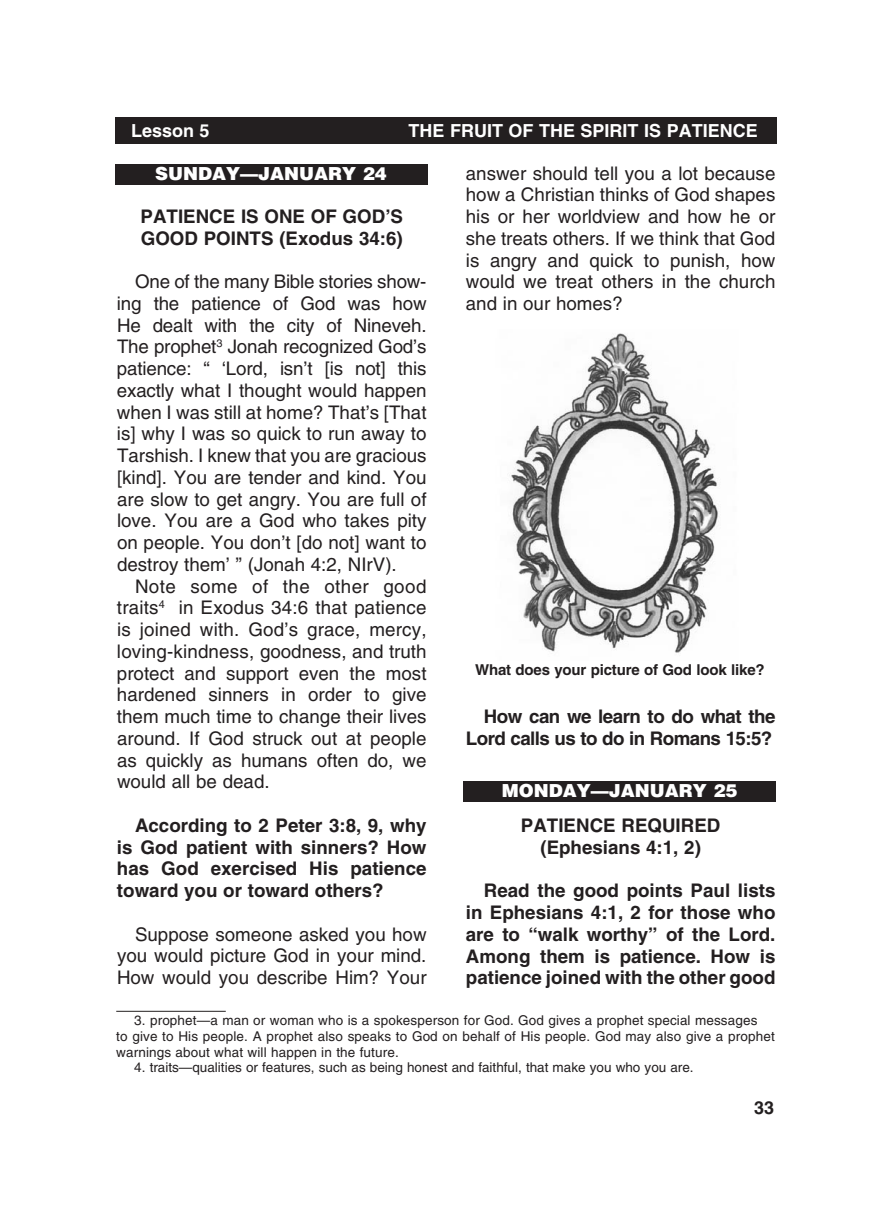
<style>
.page{position:relative;width:891px;height:1215px;background:#fff}
.page>*{position:absolute;margin:0;border:0;box-sizing:border-box;transform-origin:0 0}
._1-Body{font:18.75px/21.8px "Helvetica";color:#231f20;text-align:justify}
._2-Body_bold{font:700 18.75px/21.8px "Helvetica";color:#231f20;text-align:justify}
._5-subheads{font:700 18.75px/21.8px "Helvetica";color:#231f20;text-align:center}
._2-Body_bold-2{font:700 18.75px/21.8px "Helvetica";letter-spacing:-.03em;color:#231f20;text-align:right}
.t1{font:700 18px "Helvetica";color:#fff}
.t2{font:900 18px "Helvetica";color:#fff}
.t3{font:700 18px "Helvetica";color:#231f20}
._8-captions{font:700 15px "Helvetica";letter-spacing:-.01em;color:#231f20}
._7-footnotes{font:13.5px/15.8px "Helvetica";letter-spacing:.01em;color:#231f20}
._6-Footnotes_rule{font:13.5px "Helvetica";letter-spacing:.01em;color:#231f20}
</style>
<div class="page">
<div style="left:115px;top:117px;width:661px;height:27px;background:#231f20"></div>
<div style="left:115px;top:164px;width:312px;height:20px;background:#231f20"></div>
<div style="left:463px;top:781px;width:313px;height:21px;background:#231f20"></div>
<hr style="left:116px;top:1011px;width:110px;height:1px;background:#231f20">
<img style="left:509px;top:333px;width:209px;height:320px">
<p class="t1" style="left:131px;top:120px;width:80px">Lesson 5</p>
<p class="t1" style="left:409px;top:120px;width:144px">The Fruit of the</p>
<p class="t1" style="left:581px;top:120px;width:22px">Spirit</p>
<p class="t1" style="left:644px;top:120px;width:47px">Is Patience</p>
<p class="t2" style="left:155px;top:162px;width:233px">SUNDAY—JANUARY 24</p>
<p class="_1-Body" style="left:466px;top:162px;width:311px">answer should tell you a lot because how a Christian thinks of God shapes his or her worldview and how he or she treats others. If we think that God is angry and quick to punish, how would we treat others in the church and in our homes?</p>
<p class="_5-subheads" style="left:141px;top:205px;width:264px;text-align:left">PATIENCE IS ONE OF GOD’S<br>GOOD POINTS (Exodus 34:6)</p>
<p class="_1-Body" style="left:117px;top:271px;width:311px;text-align:left;text-indent:18px">One of the many Bible stories show&shy;ing the patience of God was how He dealt with the city of Nineveh.<br>The prophet<sup>3</sup> Jonah recognized God’s patience: “ ‘Lord, isn’t [is not] this exactly what I thought would happen when I was still at home? That’s [That is] why I was so quick to run away to Tarshish. I knew that you are gracious [kind]. You are tender and kind. You are slow to get angry. You are full of love. You are a God who takes pity on people. You don’t [do not] want to destroy them’ ” (Jonah 4:2, NIrV).</p>
<p class="_1-Body" style="left:117px;top:575px;width:311px;text-indent:18px">Note some of the other good traits<sup>4</sup> in Exodus 34:6 that patience is joined with. God’s grace, mercy, loving-kindness, goodness, and truth protect and support even the most hardened sinners in order to give them much time to change their lives around. If God struck out at people as quickly as humans often do, we would all be dead.</p>
<p class="_2-Body_bold" style="left:117px;top:814px;width:311px;text-indent:18px">According to 2 Peter 3:8, 9, why is God patient with sinners? How has God exercised His patience toward you or toward others?</p>
<p class="_1-Body" style="left:117px;top:923px;width:311px;text-align:left;text-indent:18px">Suppose someone asked you how you would picture God in your mind.<br>How would you describe Him? Your</p>
<p class="_8-captions" style="left:475px;top:661px;width:291px">What does your picture of God look like?</p>
<p class="_2-Body_bold-2" style="left:466px;top:706px;width:311px">How can we learn to do what the<br>Lord calls us to do in Romans 15:5?</p>
<p class="t2" style="left:502px;top:779px;width:237px">MONDAY—JANUARY 25</p>
<p class="_5-subheads" style="left:521px;top:814px;width:201px">PATIENCE REQUIRED (Ephesians 4:1, 2)</p>
<p class="_2-Body_bold" style="left:466px;top:880px;width:311px;text-indent:18px">Read the good points Paul lists in Ephesians 4:1, 2 for those who are to “walk worthy” of the Lord.<br>Among them is patience. How is patience joined with the other good</p>
<p class="_6-Footnotes_rule" style="left:134px;top:1013px;width:625px">3. prophet—a man or woman who is a spokesperson for God. God gives a prophet special messages</p>
<p class="_7-footnotes" style="left:116px;top:1028px;width:660px">to give to His people. A prophet also speaks to God on behalf of His people. God may also give a prophet warnings about what will happen in the future.</p>
<p class="_7-footnotes" style="left:134px;top:1060px;width:559px">4. traits—qualities or features, such as being honest and faithful, that make you who you are.</p>
<p class="t3" style="left:754px;top:1097px;width:22px">33</p>
</div>
